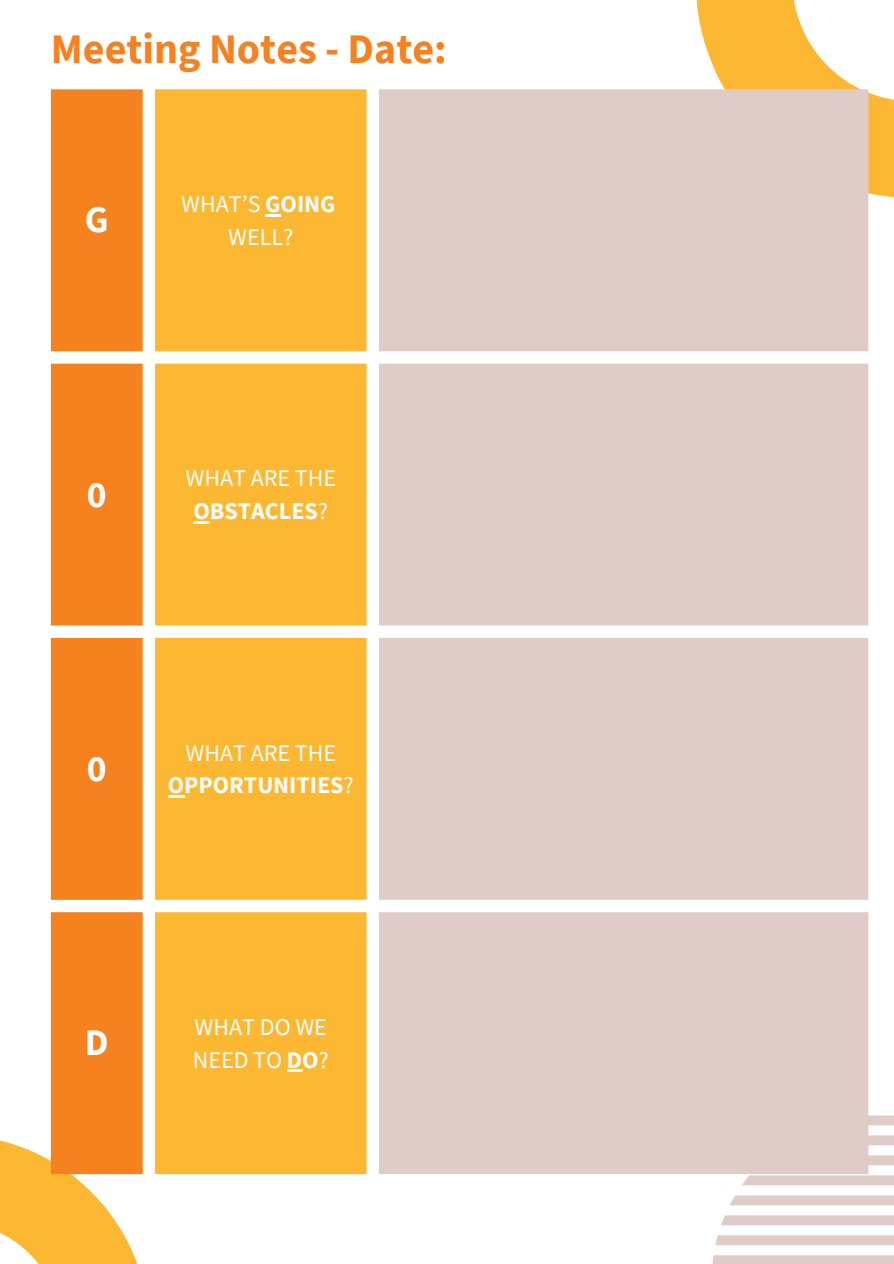
<style>
.page{position:relative;width:894px;height:1264px;background:#fff}
.page>*{position:absolute;margin:0;border:0;box-sizing:border-box;transform-origin:0 0}
.t1{font:700 42px "Source Sans Pro";color:#f5821f}
.t2{font:700 37.5px "Source Sans Pro";color:#fff}
.t3{font:24px/32.7px "Source Sans Pro";color:#fff;text-align:center}
.t4{font:700 24px/32.7px "Source Sans Pro";color:#fff;text-align:center}
.s1{font-weight:700}
.s2{font-weight:400}
</style>
<div class="page">
<svg style="left:0;top:1134px;width:143px;height:129px"></svg>
<svg style="left:868px;top:1115px;width:25px;height:10px"></svg>
<svg style="left:868px;top:1135px;width:25px;height:10px"></svg>
<svg style="left:868px;top:1155px;width:25px;height:10px"></svg>
<svg style="left:742px;top:1175px;width:151px;height:10px;background:#e0cfcc"></svg>
<svg style="left:730px;top:1195px;width:163px;height:10px;background:#e0cecb"></svg>
<svg style="left:721px;top:1215px;width:172px;height:10px;background:#e0cecb"></svg>
<svg style="left:715px;top:1235px;width:178px;height:10px;background:#e0cdca"></svg>
<svg style="left:712px;top:1255px;width:181px;height:8px"></svg>
<svg style="left:696px;top:0;width:197px;height:198px"></svg>
<div style="left:51px;top:89px;width:92px;height:1085px;background:#f5821f"></div>
<div style="left:155px;top:89px;width:211px;height:1085px;background:#fcb833"></div>
<div style="left:379px;top:89px;width:489px;height:1085px;background:#dfccc9"></div>
<svg style="left:265px;top:214px;width:15px;height:2px"></svg>
<svg style="left:193px;top:521px;width:17px;height:2px"></svg>
<svg style="left:168px;top:795px;width:16px;height:2px"></svg>
<hr style="left:287px;top:1069px;width:15px;height:3px;background:#fff">
<p class="t1" style="left:51px;top:22px;width:397px">Meeting Notes - Date:</p>
<p class="t2" style="left:85px;top:195px;width:25px">G</p>
<h1 class="t3" style="left:181px;top:187px;width:156px">WHAT’S <span class="s1">GOING</span></h1>
<p class="t3" style="left:228px;top:220px;width:67px">WELL?</p>
<p class="t2" style="left:87px;top:469px;width:21px">0</p>
<p class="t3" style="left:185px;top:461px;width:152px">WHAT ARE THE<br><span class="s1">OBSTACLES</span>?</p>
<p class="t2" style="left:87px;top:744px;width:21px">0</p>
<p class="t4" style="left:168px;top:735px;width:187px"><span class="s2">WHAT ARE THE<br></span>OPPORTUNITIES<span class="s2">?</span></p>
<p class="t2" style="left:85px;top:1018px;width:25px">D</p>
<p class="t3" style="left:193px;top:1010px;width:137px;text-align:left">WHAT DO WE<br>NEED TO <span class="s1">DO</span>?</p>
</div>
